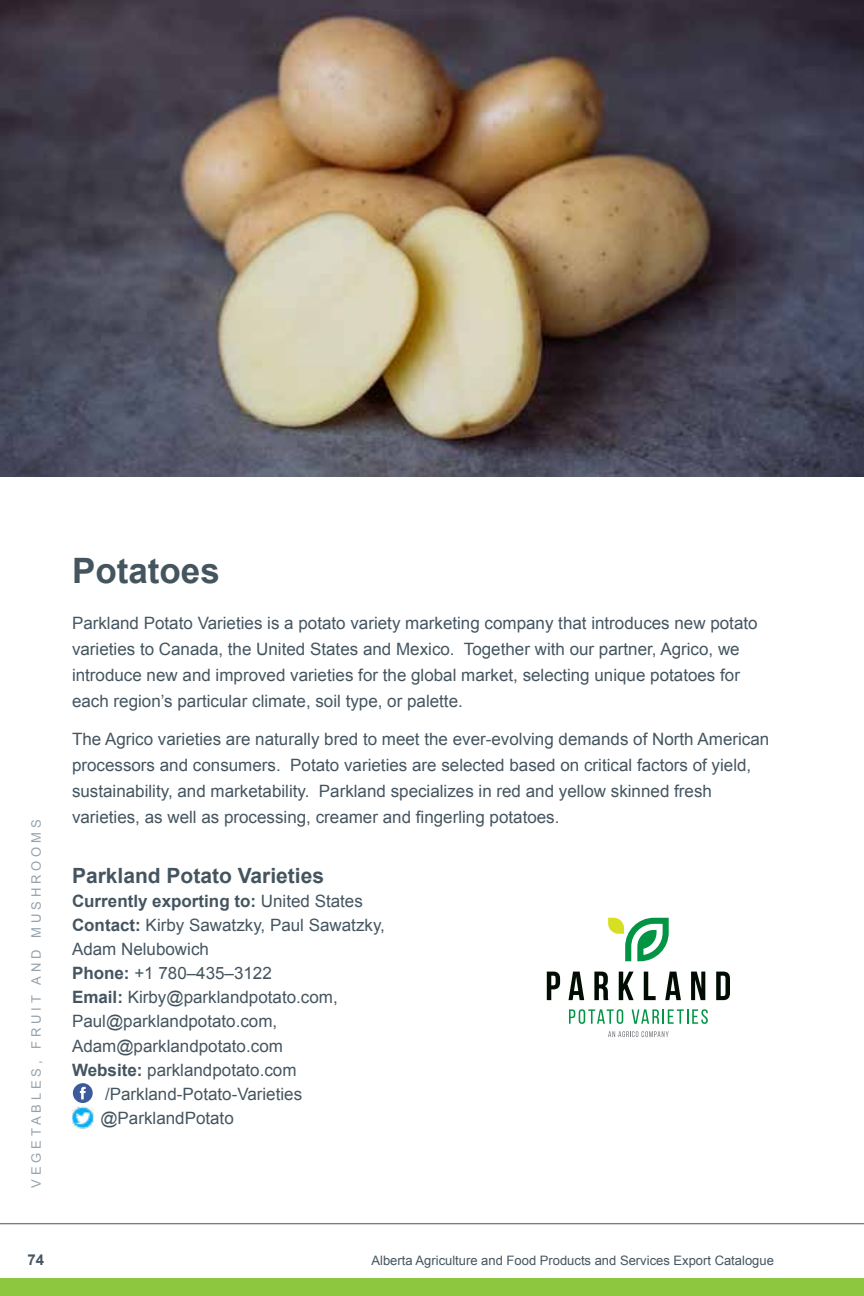
<style>
.page{position:relative;width:864px;height:1296px;background:#fff}
.page>*{position:absolute;margin:0;border:0;box-sizing:border-box;transform-origin:0 0}
.t1{font:700 35px "Arial";color:#455560}
.t2{font:700 21px "Arial";color:#455560}
.t3{font:17px/26px "Arial";color:#455560}
.t4{font:700 17px "Arial";color:#455560}
.t5{font:700 15px "Arial";color:#455560}
.t6{font:13px "Arial";color:#455560}
.t7{font:13px "Arial";letter-spacing:.3em;color:#95a2ac}
.s1{font-weight:400}
.s2{font-weight:700}
</style>
<div class="page">
<hr style="left:0;top:1223px;width:864px;height:1px;background:#455560">
<div style="left:0;top:1278px;width:864px;height:18px;background:#8dc63f"></div>
<img style="left:0;top:0;width:864px;height:477px">
<svg style="left:608px;top:918px;width:61px;height:43px"></svg>
<svg style="left:547px;top:972px;width:13px;height:28px"></svg>
<svg style="left:569px;top:972px;width:15px;height:28px"></svg>
<svg style="left:594px;top:972px;width:14px;height:28px"></svg>
<svg style="left:619px;top:972px;width:15px;height:28px"></svg>
<svg style="left:644px;top:972px;width:12px;height:28px"></svg>
<svg style="left:665px;top:972px;width:16px;height:28px"></svg>
<svg style="left:691px;top:972px;width:14px;height:28px"></svg>
<svg style="left:716px;top:972px;width:14px;height:28px"></svg>
<svg style="left:569px;top:1009px;width:54px;height:15px"></svg>
<svg style="left:632px;top:1009px;width:76px;height:15px"></svg>
<svg style="left:608px;top:1031px;width:61px;height:6px"></svg>
<div style="left:73px;top:1083px;width:20px;height:20px;background:#3d5b9a;border-radius:50%"></div>
<svg style="left:80px;top:1087px;width:6px;height:12px"></svg>
<img style="left:72px;top:1106px;width:22px;height:22px">
<p class="t7" style="left:28px;top:1188px;width:370px;rotate:-90deg">VEGETABLES, FRUIT AND MUSHROOMS</p>
<h1 class="t1" style="left:72px;top:548px;width:149px">Potatoes</h1>
<p class="t3" style="left:72px;top:611px;width:687px">Parkland Potato Varieties is a potato variety marketing company that introduces new potato varieties to Canada, the United States and Mexico. Together with our partner, Agrico, we introduce new and improved varieties for the global market, selecting unique potatoes for each region’s particular climate, soil type, or palette.</p>
<p class="t3" style="left:72px;top:727px;width:699px">The Agrico varieties are naturally bred to meet the ever-evolving demands of North American processors and consumers. Potato varieties are selected based on critical factors of yield, sustainability, and marketability. Parkland specializes in red and yellow skinned fresh varieties, as well as processing, creamer and fingerling potatoes.</p>
<p class="t2" style="left:72px;top:862px;width:254px">Parkland Potato Varieties</p>
<p class="t4" style="left:72px;top:890px;width:292px">Currently exporting to: <span class="s1">United States</span></p>
<p class="t3" style="left:72px;top:913px;width:315px"><span class="s2">Contact:</span> Kirby Sawatzky, Paul Sawatzky,</p>
<p class="t3" style="left:72px;top:937px;width:138px">Adam Nelubowich</p>
<p class="t3" style="left:72px;top:961px;width:201px"><span class="s2">Phone:</span> +1 780–435–3122</p>
<p class="t3" style="left:72px;top:985px;width:267px"><span class="s2">Email:</span> Kirby@parklandpotato.com,</p>
<p class="t3" style="left:72px;top:1009px;width:207px">Paul@parklandpotato.com,</p>
<p class="t3" style="left:72px;top:1033px;width:212px">Adam@parklandpotato.com</p>
<p class="t3" style="left:72px;top:1057px;width:226px"><span class="s2">Website:</span> parklandpotato.com</p>
<p class="t3" style="left:105px;top:1081px;width:199px">/Parkland-Potato-Varieties</p>
<p class="t3" style="left:100px;top:1105px;width:135px">@ParklandPotato</p>
<p class="t5" style="left:28px;top:1250px;width:18px">74</p>
<p class="t6" style="left:371px;top:1252px;width:404px">Alberta Agriculture and Food Products and Services Export Catalogue</p>
</div>
